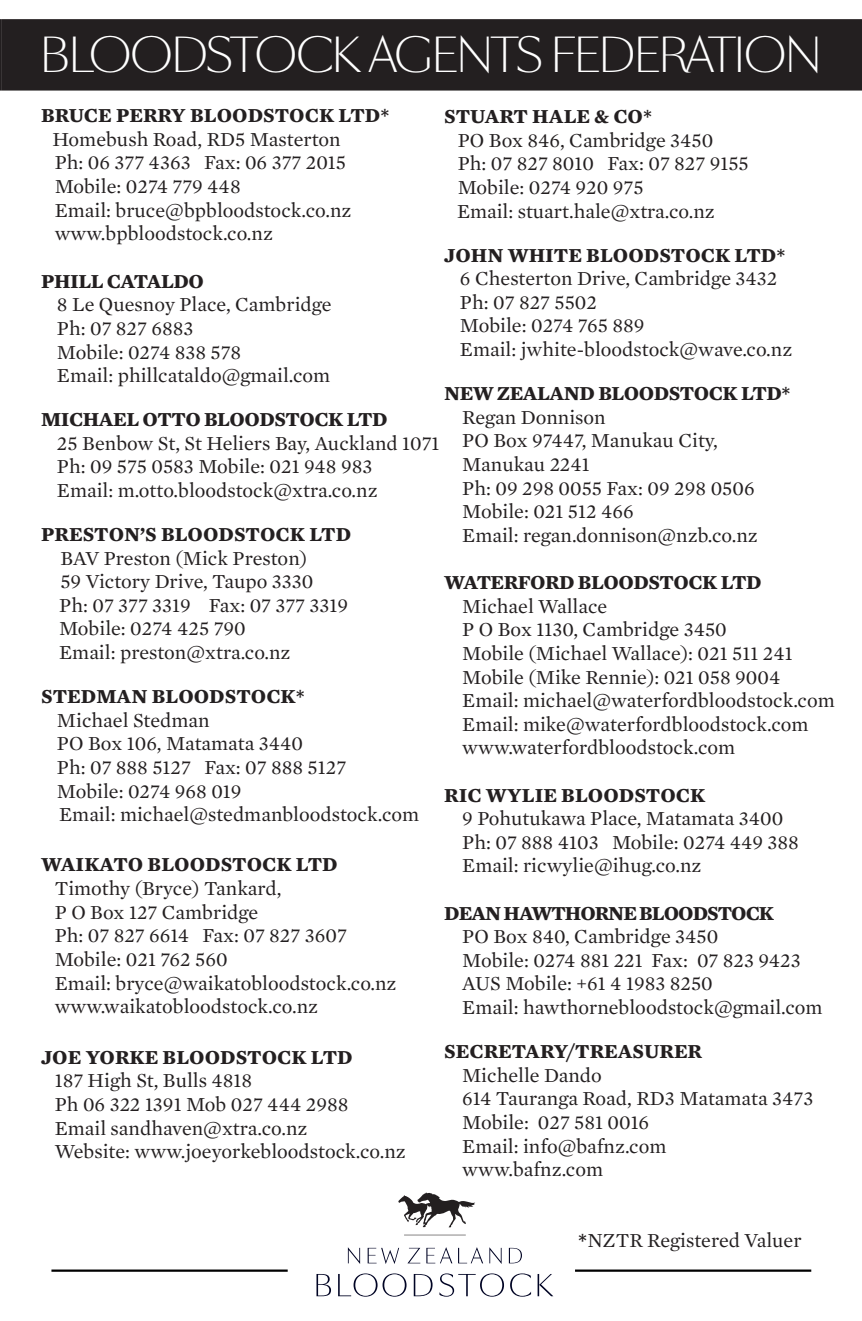
<style>
.page{position:relative;width:862px;height:1321px;background:#fff}
.page>*{position:absolute;margin:0;border:0;box-sizing:border-box;transform-origin:0 0}
.t1{font:300 45px "Sang Bleu Sans";letter-spacing:-.05em;color:#fff}
.t2{font:20.25px/23.6px "Mercury Text G1";color:#231f20}
.t3{font:700 20.25px/23.6px "Mercury Text G1";letter-spacing:-.005em;color:#231f20}
.t4{font:700 20.25px "Mercury Text G1";letter-spacing:-.025em;color:#231f20}
.t5{font:700 20.25px "Mercury Text G1";letter-spacing:-.05em;color:#231f20}
.s1{font-weight:400}
.s2{font-weight:700}
</style>
<div class="page">
<svg style="left:0;top:19px;width:1px;height:72px"></svg>
<div style="left:1px;top:19px;width:860px;height:72px;background:#231f20"></div>
<hr style="left:51px;top:1269px;width:236px;height:2px;background:#000">
<hr style="left:574px;top:1269px;width:236px;height:2px;background:#000">
<svg style="left:398px;top:1192px;width:77px;height:43px"></svg>
<svg style="left:316px;top:1247px;width:237px;height:49px"></svg>
<p class="t1" style="left:39px;top:27px;width:784px">BLOODSTOCK AGENTS FEDERATION</p>
<p class="t3" style="left:41px;top:103px;width:349px">BRUCE PERRY BLOODSTOCK LTD*</p>
<p class="t2" style="left:52px;top:126px;width:289px">Homebush Road, RD5 Masterton</p>
<p class="t2" style="left:55px;top:150px;width:293px">Ph: 06 377 4363 Fax: 06 377 2015</p>
<p class="t2" style="left:55px;top:173px;width:187px">Mobile: 0274 779 448</p>
<p class="t2" style="left:55px;top:197px;width:298px">Email: bruce@bpbloodstock.co.nz</p>
<p class="t2" style="left:55px;top:221px;width:220px">www.bpbloodstock.co.nz</p>
<p class="t4" style="left:41px;top:265px;width:164px">PHILL CATALDO</p>
<p class="t2" style="left:57px;top:292px;width:276px">8 Le Quesnoy Place, Cambridge</p>
<p class="t2" style="left:57px;top:315px;width:138px">Ph: 07 827 6883</p>
<p class="t2" style="left:57px;top:339px;width:186px">Mobile: 0274 838 578</p>
<p class="t2" style="left:57px;top:362px;width:275px">Email: phillcataldo@gmail.com</p>
<p class="t4" style="left:41px;top:404px;width:348px">MICHAEL OTTO BLOODSTOCK LTD</p>
<p class="t2" style="left:57px;top:430px;width:384px">25 Benbow St, St Heliers Bay, Auckland 1071</p>
<p class="t2" style="left:57px;top:454px;width:317px">Ph: 09 575 0583 Mobile: 021 948 983</p>
<p class="t2" style="left:57px;top:477px;width:322px">Email: m.otto.bloodstock@xtra.co.nz</p>
<p class="t3" style="left:41px;top:521px;width:311px">PRESTON’S BLOODSTOCK LTD</p>
<p class="t2" style="left:60px;top:545px;width:248px">BAV Preston (Mick Preston)</p>
<p class="t2" style="left:60px;top:568px;width:254px">59 Victory Drive, Taupo 3330</p>
<p class="t2" style="left:59px;top:592px;width:290px">Ph: 07 377 3319 Fax: 07 377 3319</p>
<p class="t2" style="left:59px;top:616px;width:188px">Mobile: 0274 425 790</p>
<p class="t2" style="left:59px;top:639px;width:233px">Email: preston@xtra.co.nz</p>
<p class="t3" style="left:41px;top:683px;width:265px">STEDMAN BLOODSTOCK*</p>
<p class="t2" style="left:57px;top:707px;width:154px">Michael Stedman</p>
<p class="t2" style="left:57px;top:730px;width:247px">PO Box 106, Matamata 3440</p>
<p class="t2" style="left:57px;top:754px;width:290px">Ph: 07 888 5127 Fax: 07 888 5127</p>
<p class="t2" style="left:57px;top:778px;width:186px">Mobile: 0274 968 019</p>
<p class="t2" style="left:59px;top:801px;width:361px">Email: michael@stedmanbloodstock.com</p>
<p class="t3" style="left:41px;top:851px;width:298px">WAIKATO BLOODSTOCK LTD</p>
<p class="t2" style="left:55px;top:875px;width:228px">Timothy (Bryce) Tankard,</p>
<p class="t2" style="left:55px;top:899px;width:205px">P O Box 127 Cambridge</p>
<p class="t2" style="left:55px;top:922px;width:293px">Ph: 07 827 6614 Fax: 07 827 3607</p>
<p class="t2" style="left:55px;top:946px;width:174px">Mobile: 021 762 560</p>
<p class="t2" style="left:55px;top:970px;width:343px">Email: bryce@waikatobloodstock.co.nz</p>
<p class="t2" style="left:55px;top:993px;width:265px">www.waikatobloodstock.co.nz</p>
<p class="t3" style="left:41px;top:1043px;width:313px">JOE YORKE BLOODSTOCK LTD</p>
<p class="t2" style="left:55px;top:1067px;width:199px">187 High St, Bulls 4818</p>
<p class="t2" style="left:55px;top:1091px;width:295px">Ph 06 322 1391 Mob 027 444 2988</p>
<p class="t2" style="left:55px;top:1114px;width:254px">Email sandhaven@xtra.co.nz</p>
<p class="t2" style="left:55px;top:1138px;width:352px">Website: www.joeyorkebloodstock.co.nz</p>
<p class="t3" style="left:444px;top:104px;width:209px">STUART HALE &amp; CO*</p>
<p class="t2" style="left:457px;top:127px;width:257px">PO Box 846, Cambridge 3450</p>
<p class="t2" style="left:457px;top:151px;width:292px">Ph: 07 827 8010 Fax: 07 827 9155</p>
<p class="t2" style="left:457px;top:174px;width:187px">Mobile: 0274 920 975</p>
<p class="t2" style="left:456px;top:198px;width:259px">Email: stuart.hale@xtra.co.nz</p>
<p class="t3" style="left:444px;top:242px;width:342px">JOHN WHITE BLOODSTOCK LTD*</p>
<p class="t2" style="left:459px;top:265px;width:319px">6 Chesterton Drive, Cambridge 3432</p>
<p class="t2" style="left:459px;top:289px;width:138px">Ph: 07 827 5502</p>
<p class="t2" style="left:459px;top:313px;width:186px">Mobile: 0274 765 889</p>
<p class="t2" style="left:459px;top:336px;width:333px">Email: jwhite-bloodstock@wave.co.nz</p>
<p class="t4" style="left:444px;top:378px;width:347px">NEW ZEALAND BLOODSTOCK LTD*</p>
<p class="t2" style="left:462px;top:404px;width:145px">Regan Donnison</p>
<p class="t2" style="left:462px;top:427px;width:257px">PO Box 97447, Manukau City,</p>
<p class="t2" style="left:462px;top:451px;width:129px">Manukau 2241</p>
<p class="t2" style="left:462px;top:475px;width:294px">Ph: 09 298 0055 Fax: 09 298 0506</p>
<p class="t2" style="left:462px;top:498px;width:173px">Mobile: 021 512 466</p>
<p class="t2" style="left:462px;top:522px;width:297px">Email: regan.donnison@nzb.co.nz</p>
<p class="t4" style="left:444px;top:567px;width:318px">WATERFORD BLOODSTOCK LTD</p>
<p class="t2" style="left:462px;top:593px;width:146px">Michael Wallace</p>
<p class="t2" style="left:462px;top:616px;width:266px">P O Box 1130, Cambridge 3450</p>
<p class="t2" style="left:462px;top:640px;width:332px">Mobile (Michael Wallace): 021 511 241</p>
<p class="t2" style="left:462px;top:664px;width:319px">Mobile (Mike Rennie): 021 058 9004</p>
<p class="t2" style="left:462px;top:687px;width:374px">Email: michael@waterfordbloodstock.com</p>
<p class="t2" style="left:462px;top:711px;width:347px">Email: mike@waterfordbloodstock.com</p>
<p class="t2" style="left:462px;top:734px;width:274px">www.waterfordbloodstock.com</p>
<p class="t3" style="left:444px;top:782px;width:262px">RIC WYLIE BLOODSTOCK</p>
<p class="t2" style="left:462px;top:805px;width:322px">9 Pohutukawa Place, Matamata 3400</p>
<p class="t2" style="left:462px;top:829px;width:338px">Ph: 07 888 4103 Mobile: 0274 449 388</p>
<p class="t2" style="left:462px;top:852px;width:240px">Email: ricwylie@ihug.co.nz</p>
<p class="t5" style="left:444px;top:897px;width:331px">DEAN HAWTHORNE BLOODSTOCK</p>
<p class="t2" style="left:462px;top:923px;width:257px">PO Box 840, Cambridge 3450</p>
<p class="t2" style="left:462px;top:947px;width:340px">Mobile: 0274 881 221 Fax: 07 823 9423<br>AUS Mobile: +61 4 1983 8250</p>
<p class="t2" style="left:462px;top:994px;width:361px">Email: hawthornebloodstock@gmail.com</p>
<p class="t3" style="left:462px;top:1038px;width:241px;text-indent:-18px">SECRETARY/TREASURER<br><span class="s1">Michelle Dando</span></p>
<p class="t2" style="left:462px;top:1085px;width:352px">614 Tauranga Road, RD3 Matamata 3473</p>
<p class="t2" style="left:462px;top:1109px;width:188px">Mobile: 027 581 0016</p>
<p class="t2" style="left:462px;top:1132px;width:205px">Email: info@bafnz.com</p>
<p class="t2" style="left:462px;top:1156px;width:142px">www.bafnz.com</p>
<p class="t2" style="left:578px;top:1227px;width:225px"><span class="s2">*</span>NZTR Registered Valuer</p>
</div>
